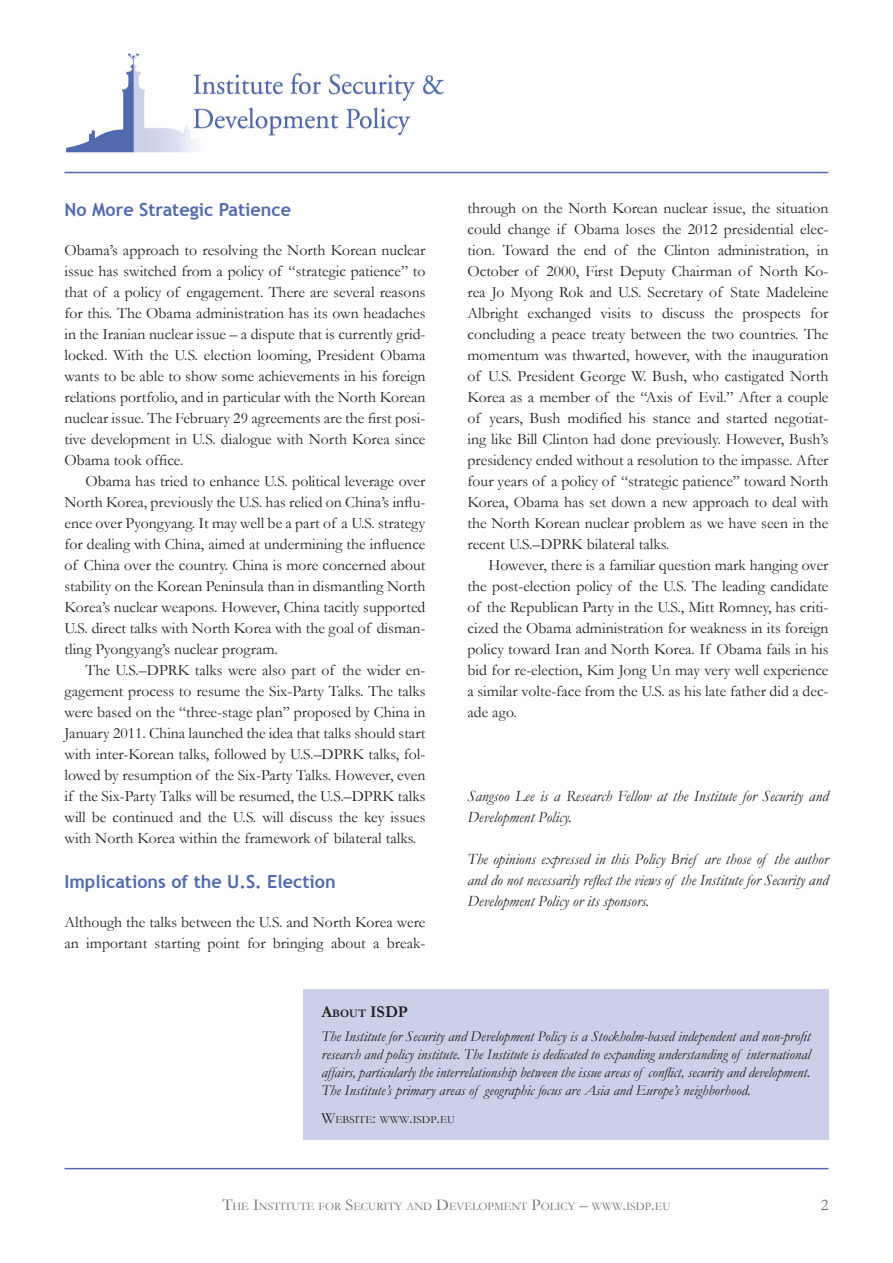
<style>
.page{position:relative;width:893px;height:1263px;background:#fff}
.page>*{position:absolute;margin:0;border:0;box-sizing:border-box;transform-origin:0 0}
.t1{font:700 18px "Trebuchet MS";color:#5069af}
.t2{font:700 16.5px "Garamond";color:#231f20}
.t3{font:16.5px "Garamond";color:#6c6d70}
.t4{font:15.75px/21px "Garamond";color:#231f20;text-align:justify}
.t5{font:italic 15.75px/21px "Garamond";color:#231f20}
.t6{font:italic 15px/18px "Garamond";color:#231f20;text-align:justify}
.t7{font:11.55px "Garamond";color:#6c6d70}
.t8{font:10.95px "Garamond";color:#231f20}
.s1{font-size:11.55px}
.s2{font-size:15.75px}
.s3{font-size:16.5px}
</style>
<div class="page">
<img style="left:66px;top:53px;width:378px;height:100px">
<hr style="left:64px;top:1168px;width:764px;height:1px;background:#526ab0">
<hr style="left:64px;top:172px;width:764px;height:1px;background:#526ab0">
<div style="left:303px;top:989px;width:525px;height:151px;background:#cccfe8"></div>
<p class="t1" style="left:64px;top:198px;width:228px">No More Strategic Patience</p>
<p class="t4" style="left:64px;top:239px;width:362px">Obama’s approach to resolving the North Korean nuclear issue has switched from a policy of “strategic patience” to that of a policy of engagement. There are several reasons for this. The Obama administration has its own headaches in the Iranian nuclear issue – a dispute that is currently grid&shy;locked. With the U.S. election looming, President Obama wants to be able to show some achievements in his foreign relations portfolio, and in particular with the North Korean nuclear issue. The February 29 agreements are the first posi&shy;tive development in U.S. dialogue with North Korea since Obama took office.</p>
<p class="t4" style="left:64px;top:470px;width:362px;text-indent:21px">Obama has tried to enhance U.S. political leverage over North Korea, previously the U.S. has relied on China’s influ&shy;ence over Pyongyang. It may well be a part of a U.S. strategy for dealing with China, aimed at undermining the influence of China over the country. China is more concerned about stability on the Korean Peninsula than in dismantling North Korea’s nuclear weapons. However, China tacitly supported U.S. direct talks with North Korea with the goal of disman&shy;tling Pyongyang’s nuclear program.</p>
<p class="t4" style="left:64px;top:659px;width:363px;text-indent:21px">The U.S.–DPRK talks were also part of the wider en&shy;gagement process to resume the Six-Party Talks. The talks were based on the “three-stage plan” proposed by China in January 2011. China launched the idea that talks should start with inter-Korean talks, followed by U.S.–DPRK talks, fol&shy;lowed by resumption of the Six-Party Talks. However, even if the Six-Party Talks will be resumed, the U.S.–DPRK talks will be continued and the U.S. will discuss the key issues with North Korea within the framework of bilateral talks.</p>
<p class="t1" style="left:64px;top:870px;width:273px">Implications of the U.S. Election</p>
<p class="t4" style="left:64px;top:911px;width:362px">Although the talks between the U.S. and North Korea were an important starting point for bringing about a break-</p>
<p class="t4" style="left:467px;top:197px;width:363px">through on the North Korean nuclear issue, the situation could change if Obama loses the 2012 presidential elec&shy;tion. Toward the end of the Clinton administration, in October of 2000, First Deputy Chairman of North Ko&shy;rea Jo Myong Rok and U.S. Secretary of State Madeleine Albright exchanged visits to discuss the prospects for concluding a peace treaty between the two countries. The momentum was thwarted, however, with the inauguration of U.S. President George W. Bush, who castigated North Korea as a member of the “Axis of Evil.” After a couple of years, Bush modified his stance and started negotiat&shy;ing like Bill Clinton had done previously. However, Bush’s presidency ended without a resolution to the impasse. After four years of a policy of “strategic patience” toward North Korea, Obama has set down a new approach to deal with the North Korean nuclear problem as we have seen in the recent U.S.–DPRK bilateral talks.</p>
<p class="t4" style="left:467px;top:554px;width:362px;text-indent:21px">However, there is a familiar question mark hanging over the post-election policy of the U.S. The leading candidate of the Republican Party in the U.S., Mitt Romney, has criti&shy;cized the Obama administration for weakness in its foreign policy toward Iran and North Korea. If Obama fails in his bid for re-election, Kim Jong Un may very well experience a similar volte-face from the U.S. as his late father did a dec&shy;ade ago.</p>
<p class="t5" style="left:467px;top:785px;width:362px">Sangsoo Lee is a Research Fellow at the Institute for Security and<br>Development Policy.</p>
<p class="t5" style="left:467px;top:848px;width:362px;text-align:justify">The opinions expressed in this Policy Brief are those of the author and do not necessarily reflect the views of the Institute for Security and Development Policy or its sponsors.</p>
<p class="t2" style="left:321px;top:1000px;width:88px">A<span class="s1">bout</span> ISDP</p>
<p class="t6" style="left:321px;top:1026px;width:491px">The Institute for Security and Development Policy is a Stockholm-based independent and non-profit research and policy institute. The Institute is dedicated to expanding understanding of international affairs, particularly the interrelationship between the issue areas of conflict, security and development.<br>The Institute’s primary areas of geographic focus are Asia and Europe’s neighborhood.</p>
<p class="t8" style="left:321px;top:1112px;width:135px"><span class="s2">W</span>EBSITE<span class="s2">:</span> WWW<span class="s2">.</span>ISDP<span class="s2">.</span>EU</p>
<p class="t7" style="left:222px;top:1198px;width:450px"><span class="s3">T</span>HE <span class="s3">I</span>NSTITUTE FOR <span class="s3">S</span>ECURITY AND <span class="s3">D</span>EVELOPMENT <span class="s3">P</span>OLICY <span class="s3">–</span> WWW<span class="s3">.</span>ISDP<span class="s3">.</span>EU</p>
<p class="t3" style="left:821px;top:1194px;width:9px">2</p>
</div>
